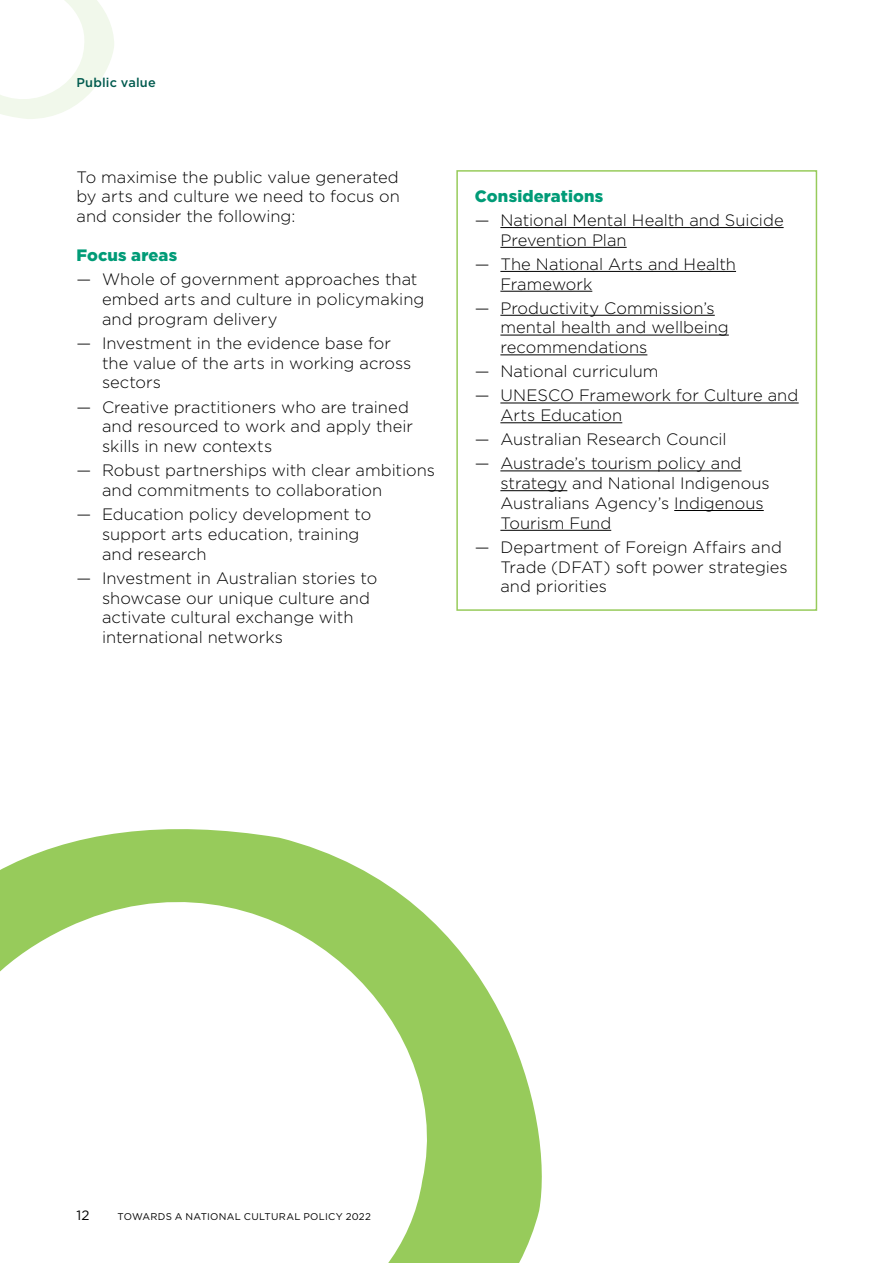
<style>
.page{position:relative;width:893px;height:1263px;background:#fff}
.page>*{position:absolute;margin:0;border:0;box-sizing:border-box;transform-origin:0 0}
.t1{font:300 16.5px/19.8px "Gotham";color:#000}
.t2{font:900 16.5px "Gotham";letter-spacing:.01em;color:#009b77}
.t3{font:13.5px "Gotham";color:#000}
.t4{font:500 12.75px "Gotham";letter-spacing:.015em;color:#005a4e}
.t5{font:9.75px "Gotham";letter-spacing:.03em;color:#000}
</style>
<div class="page">
<hr style="left:500px;top:227px;width:284px;height:1px;background:#000">
<hr style="left:500px;top:247px;width:127px;height:1px;background:#000">
<hr style="left:500px;top:271px;width:236px;height:1px;background:#000">
<hr style="left:500px;top:291px;width:92px;height:1px;background:#000">
<hr style="left:500px;top:315px;width:215px;height:1px;background:#000">
<hr style="left:500px;top:335px;width:229px;height:1px;background:#000">
<hr style="left:500px;top:354px;width:147px;height:1px;background:#000">
<hr style="left:500px;top:403px;width:299px;height:1px;background:#000">
<hr style="left:500px;top:422px;width:122px;height:1px;background:#000">
<hr style="left:500px;top:470px;width:241px;height:1px;background:#000">
<hr style="left:500px;top:490px;width:67px;height:1px;background:#000">
<hr style="left:674px;top:510px;width:90px;height:1px;background:#000">
<hr style="left:500px;top:530px;width:111px;height:1px;background:#000">
<div style="left:456px;top:170px;width:361px;height:441px;border:2px solid #97cb5b"></div>
<svg style="left:0;top:829px;width:542px;height:434px"></svg>
<svg style="left:0;top:0;width:114px;height:119px"></svg>
<p class="t4" style="left:77px;top:74px;width:81px">Public value</p>
<p class="t1" style="left:77px;top:166px;width:325px;text-align:justify">To maximise the public value generated by arts and culture we need to focus on and consider the following:</p>
<p class="t2" style="left:77px;top:244px;width:102px">Focus areas</p>
<p class="t1" style="left:102px;top:269px;width:324px;text-indent:-26px">— Whole of government approaches that embed arts and culture in policymaking and program delivery</p>
<p class="t1" style="left:102px;top:333px;width:311px;text-indent:-26px">— Investment in the evidence base for the value of the arts in working across sectors</p>
<p class="t1" style="left:102px;top:396px;width:313px;text-indent:-26px">— Creative practitioners who are trained and resourced to work and apply their skills in new contexts</p>
<p class="t1" style="left:102px;top:460px;width:334px;text-indent:-26px">— Robust partnerships with clear ambitions and commitments to collaboration</p>
<p class="t1" style="left:102px;top:504px;width:271px;text-indent:-26px">— Education policy development to support arts education, training and research</p>
<p class="t1" style="left:102px;top:567px;width:277px;text-indent:-26px">— Investment in Australian stories to showcase our unique culture and activate cultural exchange with international networks</p>
<p class="t2" style="left:475px;top:185px;width:130px">Considerations</p>
<p class="t1" style="left:500px;top:210px;width:285px;text-indent:-26px">— National Mental Health and Suicide<br>Prevention Plan</p>
<p class="t1" style="left:500px;top:254px;width:237px;text-indent:-26px">— The National Arts and Health<br>Framework</p>
<p class="t1" style="left:500px;top:297px;width:230px;text-indent:-26px">— Productivity Commission’s mental health and wellbeing recommendations</p>
<p class="t1" style="left:475px;top:361px;width:185px">— National curriculum</p>
<p class="t1" style="left:500px;top:385px;width:299px;text-indent:-26px">— UNESCO Framework for Culture and<br>Arts Education</p>
<p class="t1" style="left:475px;top:429px;width:253px">— Australian Research Council</p>
<p class="t1" style="left:500px;top:453px;width:271px;text-indent:-26px">— Austrade’s tourism policy and strategy and National Indigenous<br>Australians Agency’s Indigenous<br>Tourism Fund</p>
<p class="t1" style="left:500px;top:537px;width:289px;text-indent:-26px">— Department of Foreign Affairs and<br>Trade (DFAT) soft power strategies and priorities</p>
<p class="t3" style="left:77px;top:1207px;width:15px">12</p>
<p class="t5" style="left:118px;top:1210px;width:255px">TOWARDS A NATIONAL CULTURAL POLICY 2022</p>
</div>
